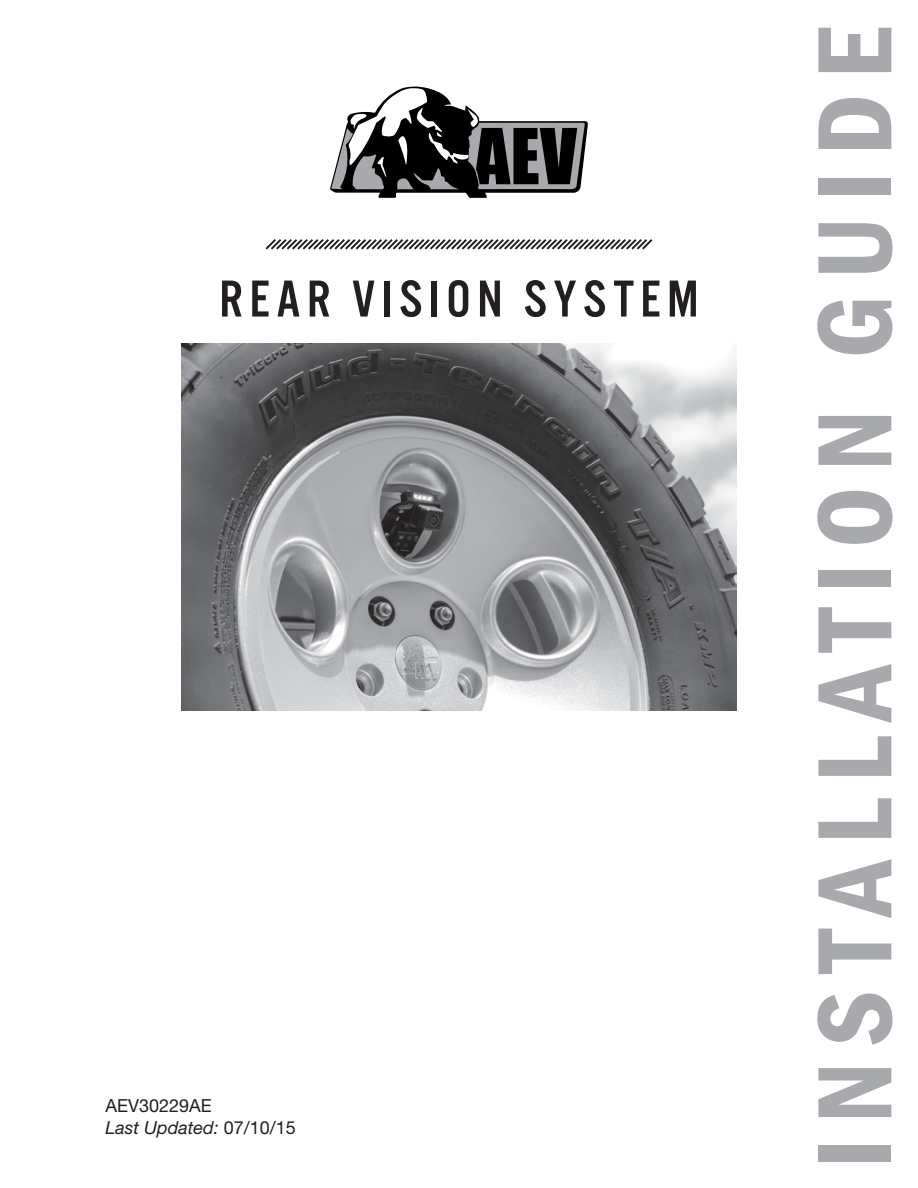
<style>
.page{position:relative;width:918px;height:1188px;background:#fff}
.page>*{position:absolute;margin:0;border:0;box-sizing:border-box;transform-origin:0 0}
.t1{font:600 condensed 109.5px "Franklin Gothic";letter-spacing:.14em;color:#a7a9ac}
.t2{font:54px "U.S.101";letter-spacing:.12em;color:#231f20}
.t3{font:18px/21.6px "Helvetica Neue LT Std";color:#231f20}
.s1{font-style:italic}
</style>
<div class="page">
<svg style="left:330px;top:86px;width:258px;height:112px"></svg>
<svg style="left:265px;top:239px;width:388px;height:11px"></svg>
<img style="left:182px;top:343px;width:554px;height:367px">
<h2 class="t2" style="left:219px;top:270px;width:481px">REAR VISION SYSTEM</h2>
<p class="t3" style="left:105px;top:1095px;width:192px">AEV30229AE<br><span class="s1">Last Updated:</span> 07/10/15</p>
<h1 class="t1" style="left:782px;top:1168px;width:1143px;rotate:-90deg">INSTALLATION GUIDE</h1>
</div>
